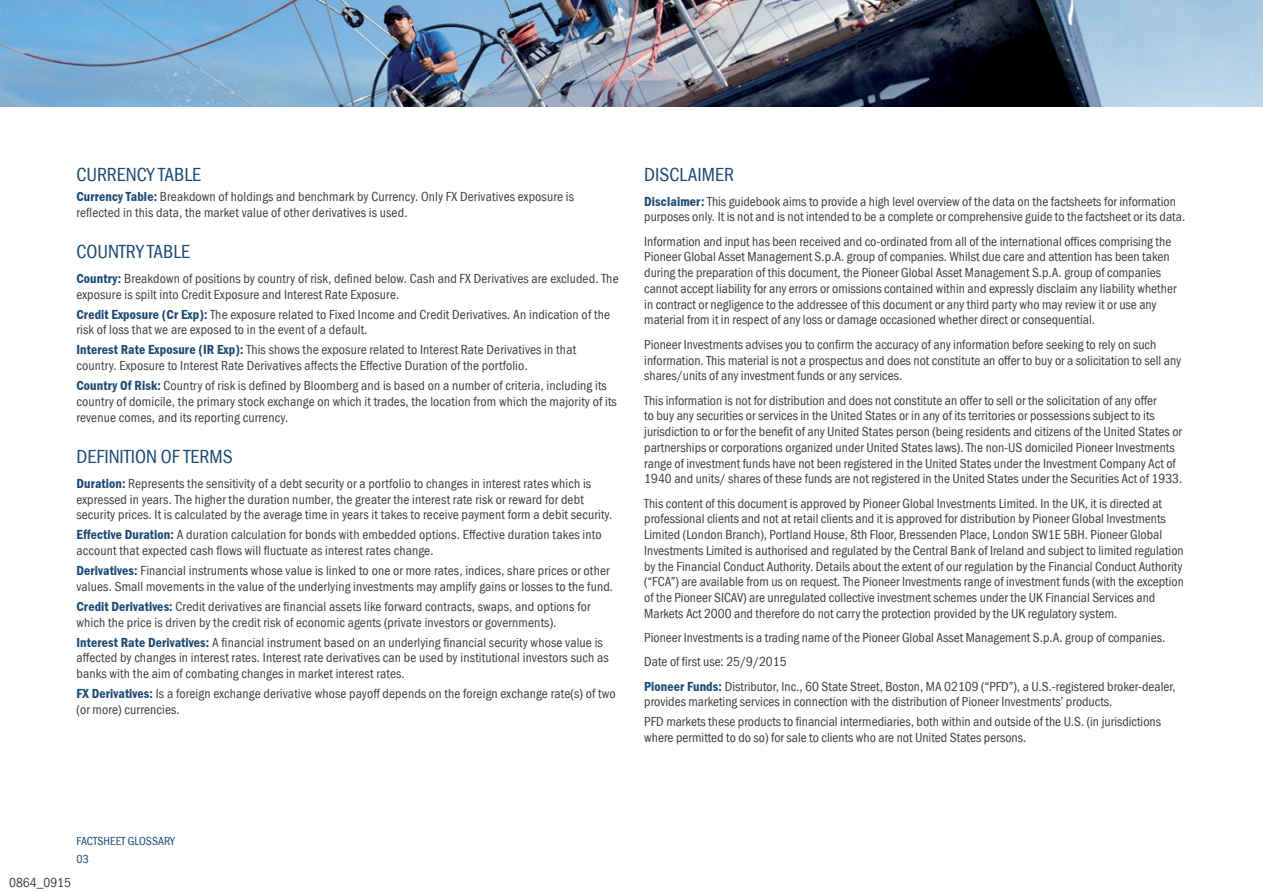
<style>
.page{position:relative;width:1263px;height:893px;background:#fff}
.page>*{position:absolute;margin:0;border:0;box-sizing:border-box;transform-origin:0 0}
.t1{font:condensed 19.5px "PI Franklin Gothic";color:#1b4873}
.t2{font:condensed 13.5px/15.8px "PI Franklin Gothic";color:#3e3e3f}
.t3{font:condensed 12px "PI Franklin Gothic";color:#1b4873}
.s1{font-weight:600;color:#1b4873}
</style>
<div class="page">
<img style="left:1px;top:1px;width:1261px;height:105px">
<h1 class="t1" style="left:76px;top:163px;width:124px">CURRENCY Table</h1>
<p class="t2" style="left:76px;top:189px;width:499px"><span class="s1">Currency Table:</span> Breakdown of holdings and benchmark by Currency. Only FX Derivatives exposure is reflected in this data, the market value of other derivatives is used.</p>
<h1 class="t1" style="left:76px;top:240px;width:21px">Countr</h1>
<h1 class="t1" style="left:136px;top:240px;width:54px">y Table</h1>
<p class="t2" style="left:76px;top:271px;width:544px"><span class="s1">Country:</span> Breakdown of positions by country of risk, defined below. Cash and FX Derivatives are excluded. The exposure is spilt into Credit Exposure and Interest Rate Exposure.</p>
<p class="t2" style="left:76px;top:307px;width:535px"><span class="s1">Credit Exposure (Cr Exp):</span> The exposure related to Fixed Income and Credit Derivatives. An indication of the risk of loss that we are exposed to in the event of a default.</p>
<p class="t2" style="left:76px;top:342px;width:501px"><span class="s1">Interest Rate Exposure (IR Exp):</span> This shows the exposure related to Interest Rate Derivatives in that country. Exposure to Interest Rate Derivatives affects the Effective Duration of the portfolio.</p>
<p class="t2" style="left:76px;top:378px;width:542px"><span class="s1">Country Of Risk:</span> Country of risk is defined by Bloomberg and is based on a number of criteria, including its country of domicile, the primary stock exchange on which it trades, the location from which the majority of its revenue comes, and its reporting currency.</p>
<h1 class="t1" style="left:76px;top:445px;width:158px">Definition of terms</h1>
<p class="t2" style="left:76px;top:476px;width:537px"><span class="s1">Duration:</span> Represents the sensitivity of a debt security or a portfolio to changes in interest rates which is expressed in years. The higher the duration number, the greater the interest rate risk or reward for debt security prices. It is calculated by the average time in years it takes to receive payment form a debit security.</p>
<p class="t2" style="left:76px;top:527px;width:527px"><span class="s1">Effective Duration:</span> A duration calculation for bonds with embedded options. Effective duration takes into account that expected cash flows will fluctuate as interest rates change.</p>
<p class="t2" style="left:76px;top:563px;width:538px"><span class="s1">Derivatives:</span> Financial instruments whose value is linked to one or more rates, indices, share prices or other values. Small movements in the value of the underlying investments may amplify gains or losses to the fund.</p>
<p class="t2" style="left:76px;top:599px;width:516px"><span class="s1">Credit Derivatives:</span> Credit derivatives are financial assets like forward contracts, swaps, and options for which the price is driven by the credit risk of economic agents (private investors or governments).</p>
<p class="t2" style="left:76px;top:634px;width:534px"><span class="s1">Interest Rate Derivatives:</span> A financial instrument based on an underlying financial security whose value is affected by changes in interest rates. Interest rate derivatives can be used by institutional investors such as banks with the aim of combating changes in market interest rates.</p>
<p class="t2" style="left:76px;top:686px;width:541px"><span class="s1">FX Derivatives:</span> Is a foreign exchange derivative whose payoff depends on the foreign exchange rate(s) of two (or more) currencies.</p>
<h1 class="t1" style="left:644px;top:163px;width:86px">Disclaimer</h1>
<p class="t2" style="left:644px;top:194px;width:543px"><span class="s1">Disclaimer:</span> This guidebook aims to provide a high level overview of the data on the factsheets for information purposes only. It is not and is not intended to be a complete or comprehensive guide to the factsheet or its data.</p>
<p class="t2" style="left:644px;top:234px;width:534px">Information and input has been received and co-ordinated from all of the international offices comprising the Pioneer Global Asset Management S.p.A. group of companies. Whilst due care and attention has been taken during the preparation of this document, the Pioneer Global Asset Management S.p.A. group of companies cannot accept liability for any errors or omissions contained within and expressly disclaim any liability whether in contract or negligence to the addressee of this document or any third party who may review it or use any material from it in respect of any loss or damage occasioned whether direct or consequential.</p>
<p class="t2" style="left:644px;top:337px;width:538px">Pioneer Investments advises you to confirm the accuracy of any information before seeking to rely on such information. This material is not a prospectus and does not constitute an offer to buy or a solicitation to sell any shares/units of any investment funds or any services.</p>
<p class="t2" style="left:644px;top:392px;width:540px">This information is not for distribution and does not constitute an offer to sell or the solicitation of any offer<br>to buy any securities or services in the United States or in any of its territories or possessions subject to its jurisdiction to or for the benefit of any United States person (being residents and citizens of the United States or partnerships or corporations organized under United States laws). The non-US domiciled Pioneer Investments range of investment funds have not been registered in the United States under the Investment Company Act of 1940 and units/ shares of these funds are not registered in the United States under the Securities Act of 1933.</p>
<p class="t2" style="left:644px;top:495px;width:541px">This content of this document is approved by Pioneer Global Investments Limited. In the UK, it is directed at professional clients and not at retail clients and it is approved for distribution by Pioneer Global Investments Limited (London Branch), Portland House, 8th Floor, Bressenden Place, London SW1E 5BH. Pioneer Global Investments Limited is authorised and regulated by the Central Bank of Ireland and subject to limited regulation by the Financial Conduct Authority. Details about the extent of our regulation by the Financial Conduct Authority (“FCA”) are available from us on request. The Pioneer Investments range of investment funds (with the exception of the Pioneer SICAV) are unregulated collective investment schemes under the UK Financial Services and Markets Act 2000 and therefore do not carry the protection provided by the UK regulatory system.</p>
<p class="t2" style="left:644px;top:626px;width:533px;line-height:24.3px">Pioneer Investments is a trading name of the Pioneer Global Asset Management S.p.A. group of companies.<br>Date of first use: 25/9/2015<br><span class="s1">Pioneer Funds:</span> Distributor, Inc., 60 State Street, Boston, MA 02109 (“PFD”), a U.S.-registered broker-dealer,</p>
<p class="t2" style="left:644px;top:692px;width:518px;line-height:20px">provides marketing services in connection with the distribution of Pioneer Investments’ products.<br>PFD markets these products to financial intermediaries, both within and outside of the U.S. (in jurisdictions</p>
<p class="t2" style="left:644px;top:730px;width:384px">where permitted to do so) for sale to clients who are not United States persons.</p>
<p class="t3" style="left:77px;top:834px;width:12px">FACTS</p>
<p class="t3" style="left:104px;top:834px;width:73px">HEET glossary</p>
<p class="t3" style="left:77px;top:852px;width:14px">03</p>
<p class="t2" style="left:9px;top:875px;width:63px">0864_0915</p>
</div>
